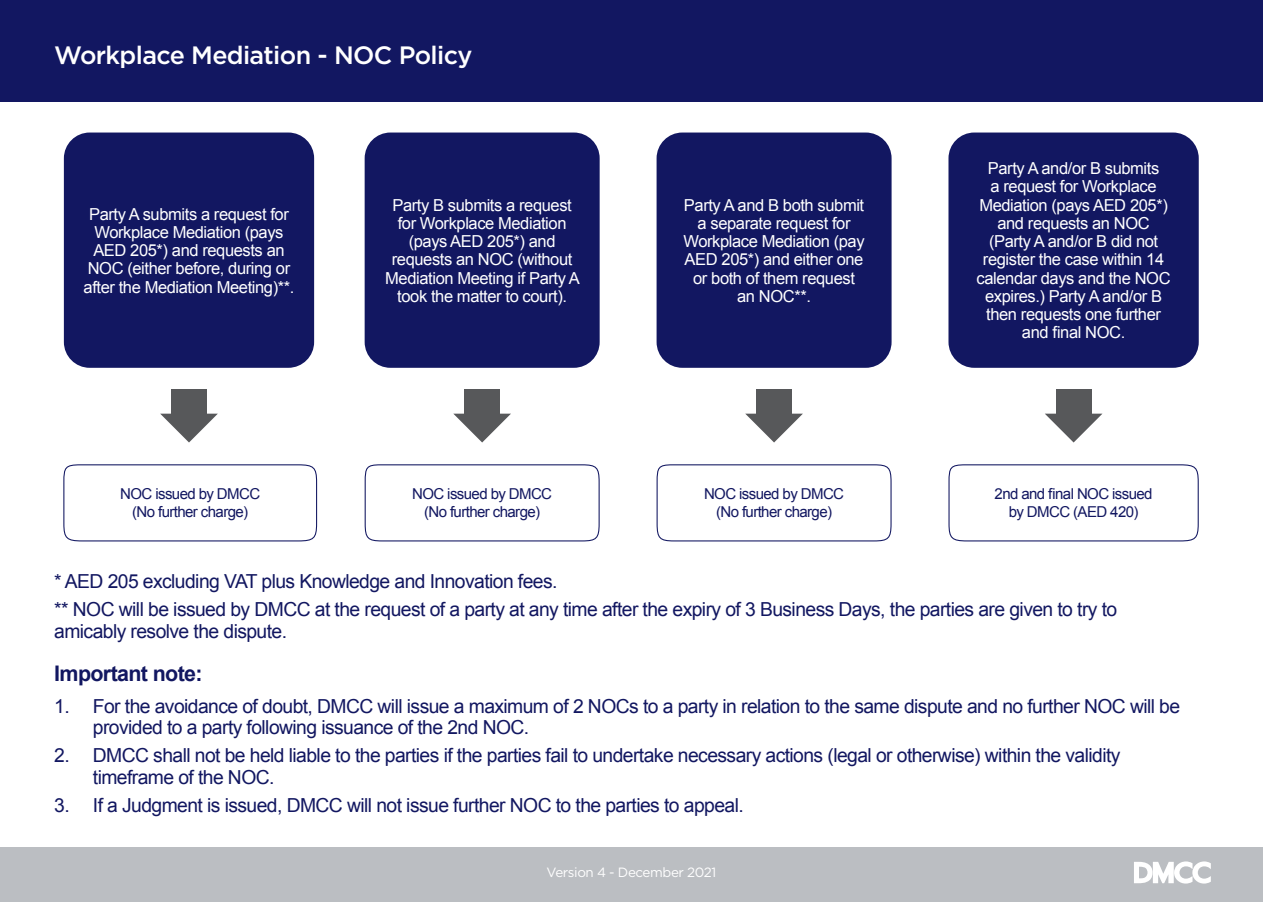
<style>
.page{position:relative;width:1263px;height:902px;background:#fff}
.page>*{position:absolute;margin:0;border:0;box-sizing:border-box;transform-origin:0 0}
.t1{font:500 25.05px "Gotham HTF";letter-spacing:-.025em;color:#fff}
.t2{font:500 25.05px "Gotham HTF";letter-spacing:-.05em;color:#fff}
.t3{font:700 21.45px "Arial";letter-spacing:-.03em;color:#121761}
.t4{font:19.35px/21.5px "Arial";letter-spacing:-.03em;color:#121761}
.t5{font:16.5px/18.3px "Arial";letter-spacing:-.025em;color:#fff;text-align:center}
.t6{font:15px/18.3px "Arial";letter-spacing:-.04em;color:#121761;text-align:center}
.t7{font:13.35px "Gotham HTF";letter-spacing:-.03em;color:#fff}
</style>
<div class="page">
<div style="left:64px;top:132px;width:250px;height:236px;background:#121761;border-radius:26px"></div>
<div style="left:948px;top:132px;width:251px;height:236px;background:#121761;border-radius:26px"></div>
<div style="left:656px;top:132px;width:235px;height:236px;background:#121761;border-radius:26px"></div>
<div style="left:365px;top:132px;width:235px;height:236px;background:#121761;border-radius:26px"></div>
<div style="left:63px;top:464px;width:254px;height:77px;border:1px solid #121761;border-radius:18px"></div>
<div style="left:365px;top:464px;width:235px;height:77px;border:1px solid #121761;border-radius:17px"></div>
<div style="left:656px;top:464px;width:235px;height:77px;border:1px solid #121761;border-radius:17px"></div>
<div style="left:948px;top:464px;width:251px;height:77px;border:1px solid #121761;border-radius:17px"></div>
<div style="left:171px;top:389px;width:35px;height:31px;background:#57585a"></div>
<svg style="left:160px;top:413px;width:58px;height:29px"></svg>
<div style="left:465px;top:389px;width:35px;height:31px;background:#57585a"></div>
<svg style="left:453px;top:413px;width:58px;height:29px"></svg>
<div style="left:756px;top:389px;width:35px;height:31px;background:#57585a"></div>
<svg style="left:745px;top:413px;width:58px;height:29px"></svg>
<div style="left:1056px;top:389px;width:35px;height:31px;background:#57585a"></div>
<svg style="left:1045px;top:413px;width:57px;height:29px"></svg>
<div style="left:0;top:0;width:1263px;height:102px;background:#121761"></div>
<div style="left:0;top:847px;width:1263px;height:54px;background:#bbbec2"></div>
<svg style="left:1134px;top:861px;width:77px;height:22px"></svg>
<p class="t1" style="left:54px;top:41px;width:419px">Workplace Mediation - NOC Policy</p>
<p class="t2" style="left:50px;top:46px;width:395px">DMCC Workplace Mediation FAQs</p>
<p class="t5" style="left:84px;top:205px;width:212px">Party A submits a request for<br>Workplace Mediation (pays<br>AED 205*) and requests an<br>NOC (either before, during or after the Mediation Meeting .**(</p>
<p class="t6" style="left:120px;top:485px;width:142px">NOC issued by DMCC</p>
<p class="t6" style="left:132px;top:503px;width:118px">(No further charge(</p>
<p class="t5" style="left:385px;top:196px;width:196px">Party B submits a request for Workplace Mediation (pays AED 205*) and requests an NOC (without<br>Mediation Meeting if Party A took the matter to court .(</p>
<p class="t6" style="left:412px;top:485px;width:142px">NOC issued by DMCC</p>
<p class="t6" style="left:424px;top:503px;width:118px">(No further charge(</p>
<p class="t5" style="left:683px;top:196px;width:183px">Party A and B both submit a separate request for<br>Workplace Mediation (pay<br>AED 205*) and either one or both of them request an NOC .**</p>
<p class="t6" style="left:704px;top:485px;width:142px">NOC issued by DMCC</p>
<p class="t6" style="left:716px;top:503px;width:118px">(No further charge(</p>
<p class="t5" style="left:976px;top:159px;width:195px">Party A and/or B submits<br>a request for Workplace<br>Mediation (pays AED 205 (* and requests an NOC (Party A and/or B did not register the case within 14 calendar days and the NOC expires ) . Party A and/or B then requests one further and final NOC.</p>
<p class="t6" style="left:995px;top:485px;width:159px">2nd and final NOC issued by DMCC (AED 420(</p>
<p class="t4" style="left:54px;top:571px;width:505px">* AED 205 excluding VAT plus Knowledge and Innovation fees.</p>
<p class="t4" style="left:54px;top:599px;width:1064px">** NOC will be issued by DMCC at the request of a party at any time after the expiry of 3 Business Days, the parties are given to try to amicably resolve the dispute.</p>
<p class="t3" style="left:54px;top:659px;width:150px">Important note:</p>
<p class="t4" style="left:93px;top:695px;width:1089px">For the avoidance of doubt, DMCC will issue a maximum of 2 NOCs to a party in relation to the same dispute and no further NOC will be</p>
<p class="t4" style="left:54px;top:695px;width:17px">1.</p>
<p class="t4" style="left:54px;top:745px;width:17px">2.</p>
<p class="t4" style="left:54px;top:794px;width:17px">3.</p>
<p class="t4" style="left:93px;top:717px;width:438px">provided to a party following issuance of the 2nd NOC.</p>
<p class="t4" style="left:93px;top:745px;width:1029px">DMCC shall not be held liable to the parties if the parties fail to undertake necessary actions (legal or otherwise) within the validity</p>
<p class="t4" style="left:93px;top:766px;width:183px">timeframe of the NOC.</p>
<p class="t4" style="left:93px;top:794px;width:652px">aIf Judgment is issued, DMCC will not issue further NOC to the parties to appeal.</p>
<p class="t7" style="left:547px;top:865px;width:171px">Version 4 - December 2021</p>
</div>
